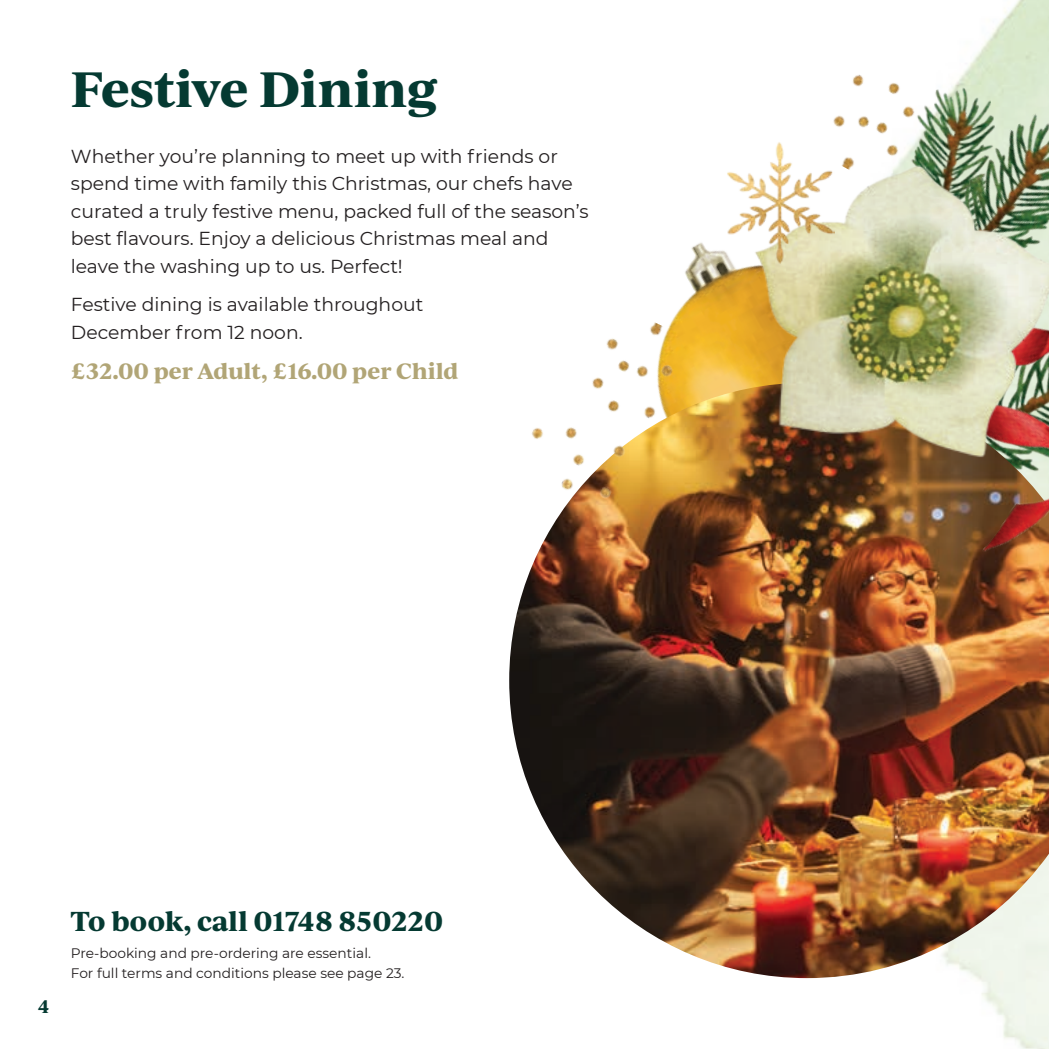
<style>
.page{position:relative;width:1049px;height:1049px;background:#fff}
.page>*{position:absolute;margin:0;border:0;box-sizing:border-box;transform-origin:0 0}
.Page_headers{font:700 47.5px "Ivy Journal";letter-spacing:-.015em;color:#053a32}
.Body_Subs{font:700 26.25px "Ivy Journal";letter-spacing:-.005em;color:#053a32}
.Prices{font:700 21.25px "Ivy Journal";color:#b1a576}
.Bodycopy{font:18.75px/27.5px "Montserrat";color:#231f20}
.Body_Subs-2{font:700 17.5px "Ivy Journal";color:#053a32}
.Small_print{font:13.75px/20px "Montserrat";color:#231f20}
</style>
<div class="page">
<img style="left:799px;top:0;width:250px;height:1049px">
<img style="left:685px;top:242px;width:66px;height:141px">
<img style="left:799px;top:104px;width:250px;height:59px">
<img style="left:509px;top:383px;width:540px;height:595px">
<img style="left:801px;top:44px;width:171px;height:119px">
<img style="left:842px;top:460px;width:207px;height:118px">
<img style="left:751px;top:163px;width:298px;height:297px">
<img style="left:726px;top:142px;width:109px;height:121px">
<img style="left:509px;top:287px;width:194px;height:232px">
<p class="Page_headers" style="left:71px;top:53px;width:369px">Festive Dining</p>
<p class="Bodycopy" style="left:71px;top:142px;width:519px">Whether you’re planning to meet up with friends or spend time with family this Christmas, our chefs have curated a truly festive menu, packed full of the season’s best flavours. Enjoy a delicious Christmas meal and leave the washing up to us. Perfect!</p>
<p class="Bodycopy" style="left:71px;top:290px;width:354px">Festive dining is available throughout<br>December from 12 noon.</p>
<p class="Prices" style="left:71px;top:355px;width:389px">£32.00 per Adult, £16.00 per Child</p>
<p class="Body_Subs-2" style="left:38px;top:993px;width:13px">4</p>
<p class="Body_Subs" style="left:71px;top:901px;width:374px">To book, call 01748 850220</p>
<p class="Small_print" style="left:71px;top:943px;width:335px">Pre-booking and pre-ordering are essential.<br>For full terms and conditions please see page 23.</p>
</div>
